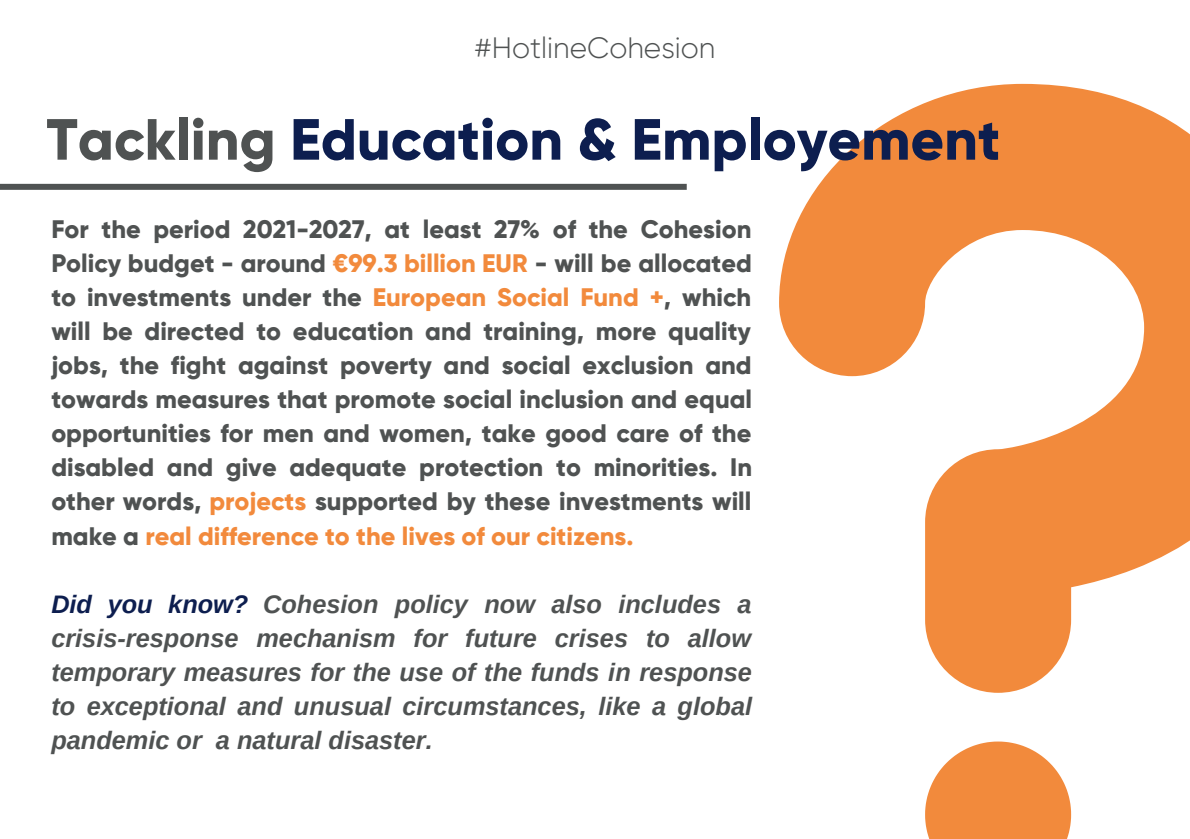
<style>
.page{position:relative;width:1190px;height:839px;background:#fff}
.page>*{position:absolute;margin:0;border:0;box-sizing:border-box;transform-origin:0 0}
.t1{font:800 58px "Gilroy";color:#0d1e4f}
.t2{font:300 29.4px "Gilroy";color:#4f5252}
.t3{font:800 25.4px/34px "Gilroy";color:#4f5252;text-align:justify}
.t4{font:italic 700 25.4px/34px "Arimo";color:#4f5252;text-align:justify}
.s1{color:#4f5252}
.s2{color:#f28a3c}
.s3{color:#0d1e4f}
</style>
<div class="page">
<svg style="left:779px;top:84px;width:411px;height:608px;fill:#f28a3c"></svg>
<svg style="left:925px;top:741px;width:146px;height:97px"></svg>
<div style="left:0;top:184px;width:687px;height:6px;background:#4f5252"></div>
<p class="t2" style="left:474px;top:31px;width:243px">#HotlineCohesion</p>
<h1 class="t1" style="left:46px;top:104px;width:955px"><span class="s1">Tackling</span> Education &amp; Employement</h1>
<p class="t3" style="left:51px;top:212px;width:702px">For the period 2021-2027, at least 27% of the Cohesion Policy budget - around <span class="s2">€99.3 billion EUR</span> - will be allocated to investments under the <span class="s2">European Social Fund +</span>, which will be directed to education and training, more quality jobs, the fight against poverty and social exclusion and towards measures that promote social inclusion and equal opportunities for men and women, take good care of the disabled and give adequate protection to minorities. In other words, <span class="s2">projects</span> supported by these investments will make a <span class="s2">real difference to the lives of our citizens.</span></p>
<p class="t4" style="left:51px;top:587px;width:702px"><span class="s3">Did you know?</span> Cohesion policy now also includes a crisis-response mechanism for future crises to allow temporary measures for the use of the funds in response to exceptional and unusual circumstances, like a global pandemic or a natural disaster.</p>
</div>
